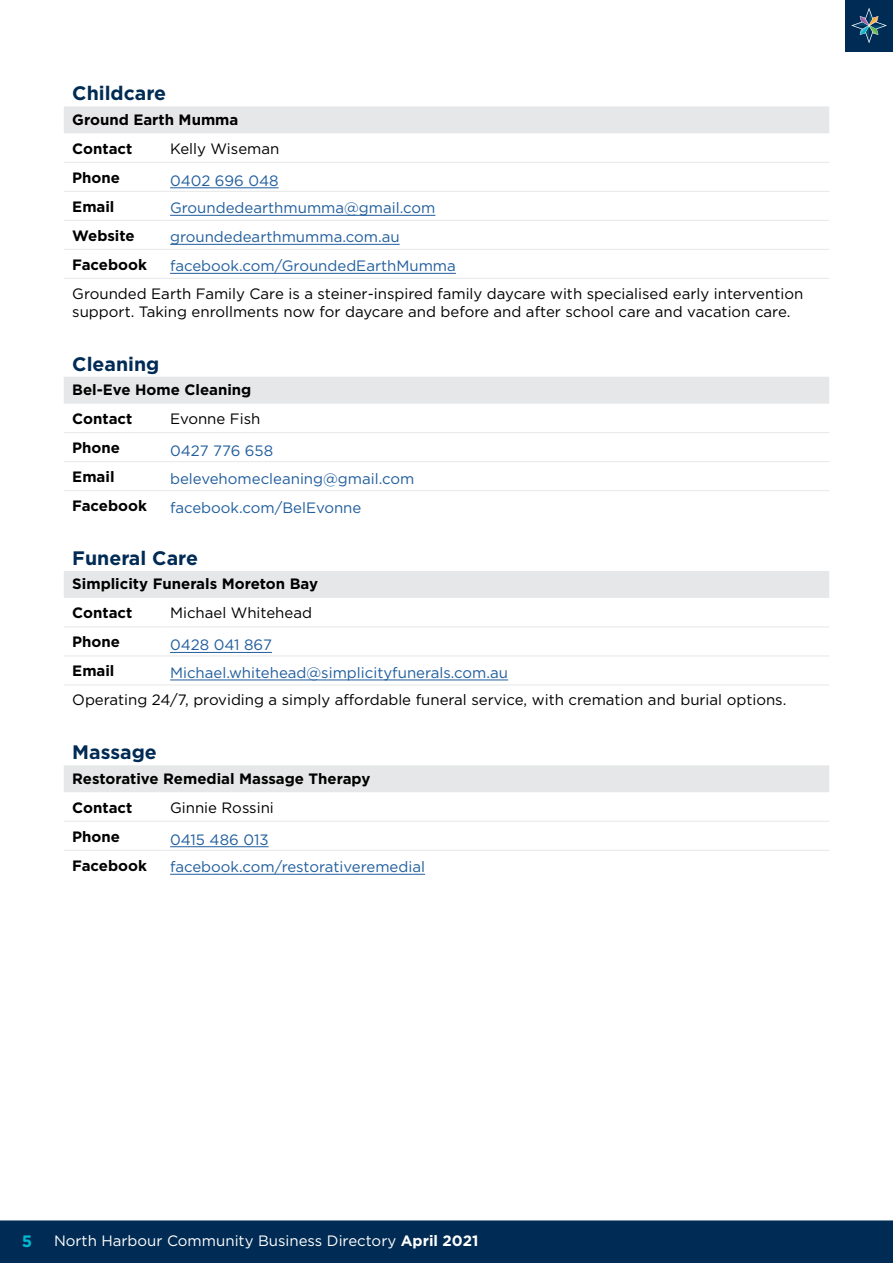
<style>
.page{position:relative;width:893px;height:1263px;background:#fff}
.page>*{position:absolute;margin:0;border:0;box-sizing:border-box;transform-origin:0 0}
.t1{font:700 19.5px "Gotham";color:#002b54}
.t2{font:700 16.5px "Gotham";color:#02b8d0}
.t3{font:15px/18px "Gotham";color:#000}
.t4{font:15px "Gotham";color:#215e9e}
.t5{font:700 15px/29px "Gotham";color:#000}
.t6{font:15px "Gotham";color:#fff}
.s1{font-weight:700}
</style>
<div class="page">
<div style="left:0;top:1220px;width:893px;height:43px;background:#002b54"></div>
<div style="left:845px;top:0;width:48px;height:51px;background:#002b54"></div>
<svg style="left:851px;top:8px;width:36px;height:35px"></svg>
<svg style="left:64px;top:106px;width:765px;height:686px"></svg>
<hr style="left:64px;top:162px;width:98px;height:1px;background:#e6e7e8">
<hr style="left:162px;top:162px;width:667px;height:1px;background:#e6e7e8">
<hr style="left:64px;top:191px;width:98px;height:1px;background:#e6e7e8">
<hr style="left:162px;top:191px;width:667px;height:1px;background:#e6e7e8">
<hr style="left:64px;top:220px;width:98px;height:1px;background:#e6e7e8">
<hr style="left:162px;top:220px;width:667px;height:1px;background:#e6e7e8">
<hr style="left:64px;top:249px;width:98px;height:1px;background:#e6e7e8">
<hr style="left:162px;top:249px;width:667px;height:1px;background:#e6e7e8">
<hr style="left:64px;top:278px;width:98px;height:1px;background:#e6e7e8">
<hr style="left:162px;top:278px;width:667px;height:1px;background:#e6e7e8">
<hr style="left:64px;top:432px;width:98px;height:1px;background:#e6e7e8">
<hr style="left:162px;top:432px;width:667px;height:1px;background:#e6e7e8">
<hr style="left:64px;top:461px;width:98px;height:1px;background:#e6e7e8">
<hr style="left:162px;top:461px;width:667px;height:1px;background:#e6e7e8">
<hr style="left:64px;top:490px;width:98px;height:1px;background:#e6e7e8">
<hr style="left:162px;top:490px;width:667px;height:1px;background:#e6e7e8">
<hr style="left:64px;top:685px;width:98px;height:1px;background:#e6e7e8">
<hr style="left:162px;top:685px;width:667px;height:1px;background:#e6e7e8">
<hr style="left:64px;top:626px;width:98px;height:1px;background:#e6e7e8">
<hr style="left:162px;top:626px;width:667px;height:1px;background:#e6e7e8">
<hr style="left:64px;top:655px;width:98px;height:1px;background:#e6e7e8">
<hr style="left:162px;top:655px;width:667px;height:1px;background:#e6e7e8">
<hr style="left:64px;top:821px;width:98px;height:1px;background:#e6e7e8">
<hr style="left:162px;top:821px;width:667px;height:1px;background:#e6e7e8">
<hr style="left:64px;top:850px;width:98px;height:1px;background:#e6e7e8">
<hr style="left:162px;top:850px;width:667px;height:1px;background:#e6e7e8">
<hr style="left:170px;top:188px;width:109px;height:1px;background:#215e9e">
<hr style="left:170px;top:215px;width:265px;height:1px;background:#215e9e">
<hr style="left:170px;top:244px;width:230px;height:1px;background:#215e9e">
<hr style="left:170px;top:273px;width:286px;height:1px;background:#215e9e">
<hr style="left:170px;top:652px;width:102px;height:1px;background:#215e9e">
<hr style="left:170px;top:680px;width:338px;height:1px;background:#215e9e">
<hr style="left:170px;top:846px;width:99px;height:1px;background:#215e9e">
<hr style="left:170px;top:874px;width:255px;height:1px;background:#215e9e">
<h1 class="t1" style="left:72px;top:82px;width:95px">Childcare</h1>
<p class="t5" style="left:72px;top:105px;width:168px">Ground Earth Mumma<br>Contact</p>
<p class="t3" style="left:170px;top:139px;width:111px">Kelly Wiseman</p>
<p class="t5" style="left:72px;top:163px;width:49px">Phone</p>
<p class="t4" style="left:170px;top:171px;width:110px">0402 696 048</p>
<p class="t5" style="left:72px;top:192px;width:44px">Email</p>
<p class="t4" style="left:170px;top:199px;width:267px">Groundedearthmumma@gmail.com</p>
<p class="t5" style="left:72px;top:221px;width:64px">Website</p>
<p class="t4" style="left:170px;top:228px;width:231px">groundedearthmumma.com.au</p>
<p class="t5" style="left:72px;top:250px;width:76px">Facebook</p>
<p class="t4" style="left:170px;top:257px;width:287px">facebook.com/GroundedEarthMumma</p>
<p class="t3" style="left:72px;top:284px;width:732px">Grounded Earth Family Care is a steiner-inspired family daycare with specialised early intervention support. Taking enrollments now for daycare and before and after school care and vacation care.</p>
<h1 class="t1" style="left:72px;top:352px;width:89px">Cleaning</h1>
<p class="t5" style="left:72px;top:375px;width:181px">Bel-Eve Home Cleaning<br>Contact</p>
<p class="t3" style="left:170px;top:410px;width:92px">Evonne Fish</p>
<p class="t5" style="left:72px;top:433px;width:49px">Phone</p>
<p class="t4" style="left:170px;top:442px;width:105px">0427 776 658</p>
<p class="t5" style="left:72px;top:462px;width:44px">Email</p>
<p class="t4" style="left:170px;top:469px;width:246px">belevehomecleaning@gmail.com</p>
<p class="t5" style="left:72px;top:491px;width:76px">Facebook</p>
<p class="t4" style="left:170px;top:498px;width:193px">facebook.com/BelEvonne</p>
<h1 class="t1" style="left:72px;top:546px;width:127px">Funeral Care</h1>
<p class="t5" style="left:72px;top:569px;width:247px">Simplicity Funerals Moreton Bay<br>Contact</p>
<p class="t3" style="left:170px;top:604px;width:143px">Michael Whitehead</p>
<p class="t5" style="left:72px;top:627px;width:49px">Phone</p>
<p class="t4" style="left:170px;top:636px;width:103px">0428 041 867</p>
<p class="t5" style="left:72px;top:656px;width:44px">Email</p>
<p class="t4" style="left:170px;top:663px;width:340px">Michael.whitehead@simplicityfunerals.com.au</p>
<p class="t3" style="left:72px;top:691px;width:716px">Operating 24/7, providing a simply affordable funeral service, with cremation and burial options.</p>
<h1 class="t1" style="left:72px;top:741px;width:86px">Massage</h1>
<p class="t5" style="left:72px;top:764px;width:300px">Restorative Remedial Massage Therapy<br>Contact</p>
<p class="t3" style="left:170px;top:798px;width:105px">Ginnie Rossini</p>
<p class="t5" style="left:72px;top:822px;width:49px">Phone</p>
<p class="t4" style="left:170px;top:830px;width:100px">0415 486 013</p>
<p class="t5" style="left:72px;top:851px;width:76px">Facebook</p>
<p class="t4" style="left:170px;top:858px;width:256px">facebook.com/restorativeremedial</p>
<p class="t2" style="left:22px;top:1231px;width:12px">5</p>
<p class="t6" style="left:54px;top:1232px;width:426px">North Harbour Community Business Directory <span class="s1">April 2021</span></p>
</div>
